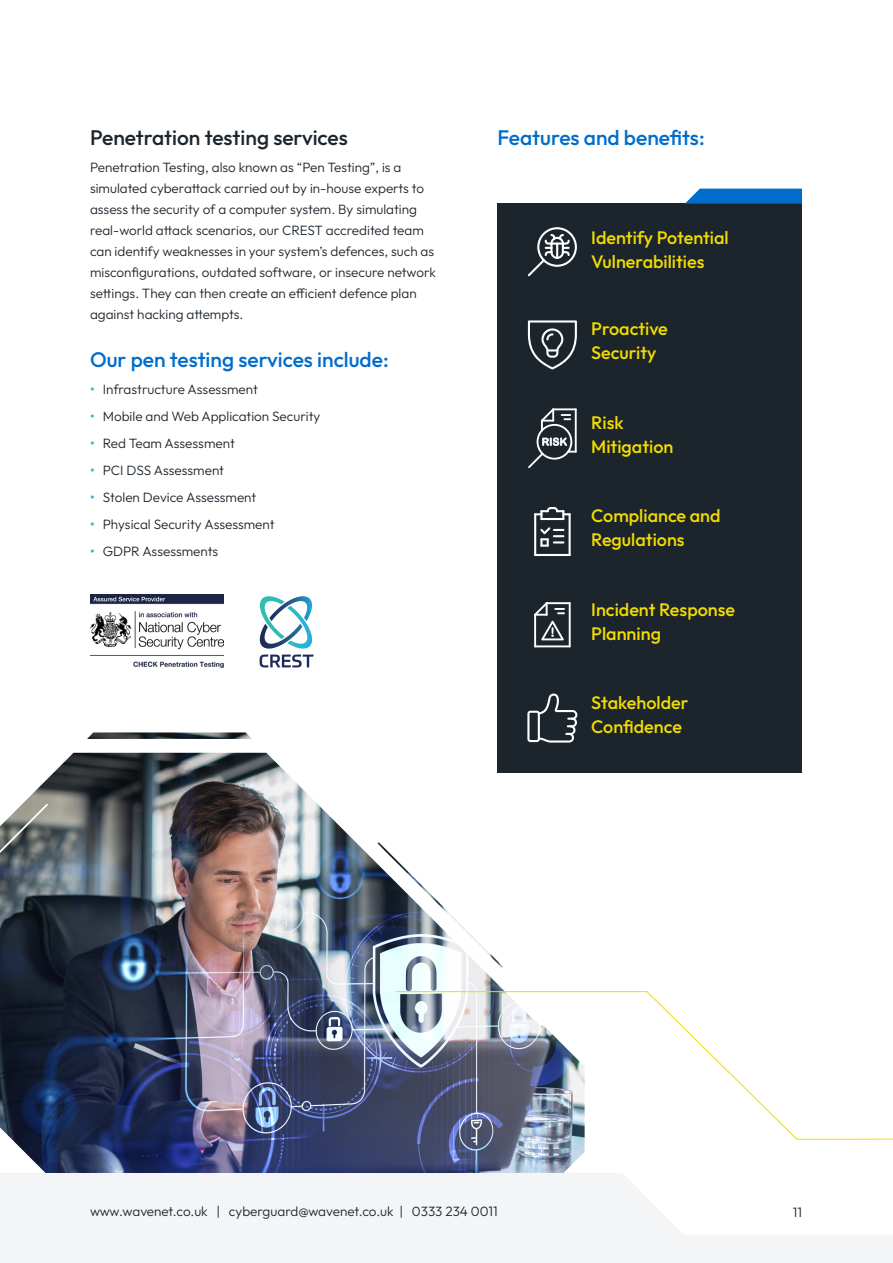
<style>
.page{position:relative;width:893px;height:1263px;background:#fff}
.page>*{position:absolute;margin:0;border:0;box-sizing:border-box;transform-origin:0 0}
.Paragraph{font:500 21px "Outfit";color:#006dcb}
.t1{font:500 21px "Outfit";color:#1d252c}
.t2{font:500 18px/24px "Outfit";color:#f1dc00}
.Paragraph-2{font:300 13.5px/21px "Outfit";color:#1d252c}
.s1{font-weight:600;color:#3db6c7}
</style>
<div class="page">
<svg style="left:0;top:1190px;width:893px;height:73px;fill:#f4f5f7"></svg>
<div style="left:497px;top:204px;width:305px;height:569px;background:#1d252c"></div>
<svg style="left:685px;top:189px;width:117px;height:15px;background:#0f73ca"></svg>
<svg style="left:528px;top:227px;width:49px;height:49px"></svg>
<svg style="left:528px;top:320px;width:49px;height:49px"></svg>
<svg style="left:528px;top:408px;width:49px;height:60px"></svg>
<hr style="left:534px;top:513px;width:2px;height:43px;background:#fff">
<hr style="left:569px;top:513px;width:2px;height:43px;background:#fff">
<hr style="left:534px;top:554px;width:37px;height:2px;background:#fff">
<svg style="left:534px;top:507px;width:37px;height:13px"></svg>
<svg style="left:540px;top:527px;width:24px;height:20px"></svg>
<hr style="left:534px;top:614px;width:2px;height:33px;background:#fff">
<hr style="left:569px;top:602px;width:2px;height:45px;background:#fff">
<hr style="left:534px;top:645px;width:37px;height:2px;background:#fff">
<hr style="left:546px;top:602px;width:25px;height:2px;background:#fff">
<svg style="left:534px;top:602px;width:31px;height:38px"></svg>
<svg style="left:527px;top:693px;width:50px;height:39px"></svg>
<img style="left:0;top:732px;width:585px;height:441px">
<svg style="left:395px;top:991px;width:498px;height:149px"></svg>
<div style="left:0;top:1173px;width:638px;height:17px;background:#f4f5f7"></div>
<svg style="left:259px;top:596px;width:44px;height:43px"></svg>
<svg style="left:260px;top:654px;width:54px;height:13px"></svg>
<img style="left:90px;top:595px;width:134px;height:73px">
<h3 class="t1" style="left:90px;top:124px;width:259px">Penetration testing services</h3>
<h3 class="Paragraph" style="left:497px;top:124px;width:209px">Features and benefits:</h3>
<p class="Paragraph-2" style="left:90px;top:157px;width:347px">Penetration Testing, also known as “Pen Testing”, is a simulated cyberattack carried out by in-house experts to assess the security of a computer system. By simulating real-world attack scenarios, our CREST accredited team can identify weaknesses in your system’s defences, such as misconfigurations, outdated software, or insecure network settings. They can then create an efficient defence plan against hacking attempts.</p>
<p class="Paragraph" style="left:90px;top:346px;width:300px">Our pen testing services include:</p>
<p class="Paragraph-2" style="left:90px;top:379px;width:169px"><span class="s1">•</span> Infrastructure Assessment</p>
<p class="Paragraph-2" style="left:90px;top:406px;width:232px"><span class="s1">•</span> Mobile and Web Application Security</p>
<p class="Paragraph-2" style="left:90px;top:433px;width:146px"><span class="s1">•</span> Red Team Assessment</p>
<p class="Paragraph-2" style="left:90px;top:460px;width:136px"><span class="s1">•</span> PCI DSS Assessment</p>
<p class="Paragraph-2" style="left:90px;top:487px;width:168px"><span class="s1">•</span> Stolen Device Assessment</p>
<p class="Paragraph-2" style="left:90px;top:514px;width:186px"><span class="s1">•</span> Physical Security Assessment</p>
<p class="Paragraph-2" style="left:90px;top:541px;width:130px"><span class="s1">•</span> GDPR Assessments</p>
<h4 class="t2" style="left:591px;top:226px;width:139px">Identify Potential<br>Vulnerabilities</h4>
<h4 class="t2" style="left:591px;top:318px;width:78px">Proactive<br>Security</h4>
<h4 class="t2" style="left:591px;top:411px;width:84px">Risk<br>Mitigation</h4>
<h4 class="t2" style="left:591px;top:504px;width:131px">Compliance and<br>Regulations</h4>
<h4 class="t2" style="left:591px;top:598px;width:145px">Incident Response<br>Planning</h4>
<h4 class="t2" style="left:591px;top:691px;width:99px">Stakeholder<br>Confidence</h4>
<p class="Paragraph-2" style="left:90px;top:1201px;width:409px">www.wavenet.co.uk | cyberguard@wavenet.co.uk | 0333 234 0011</p>
<p class="Paragraph-2" style="left:793px;top:1202px;width:11px">11</p>
</div>
